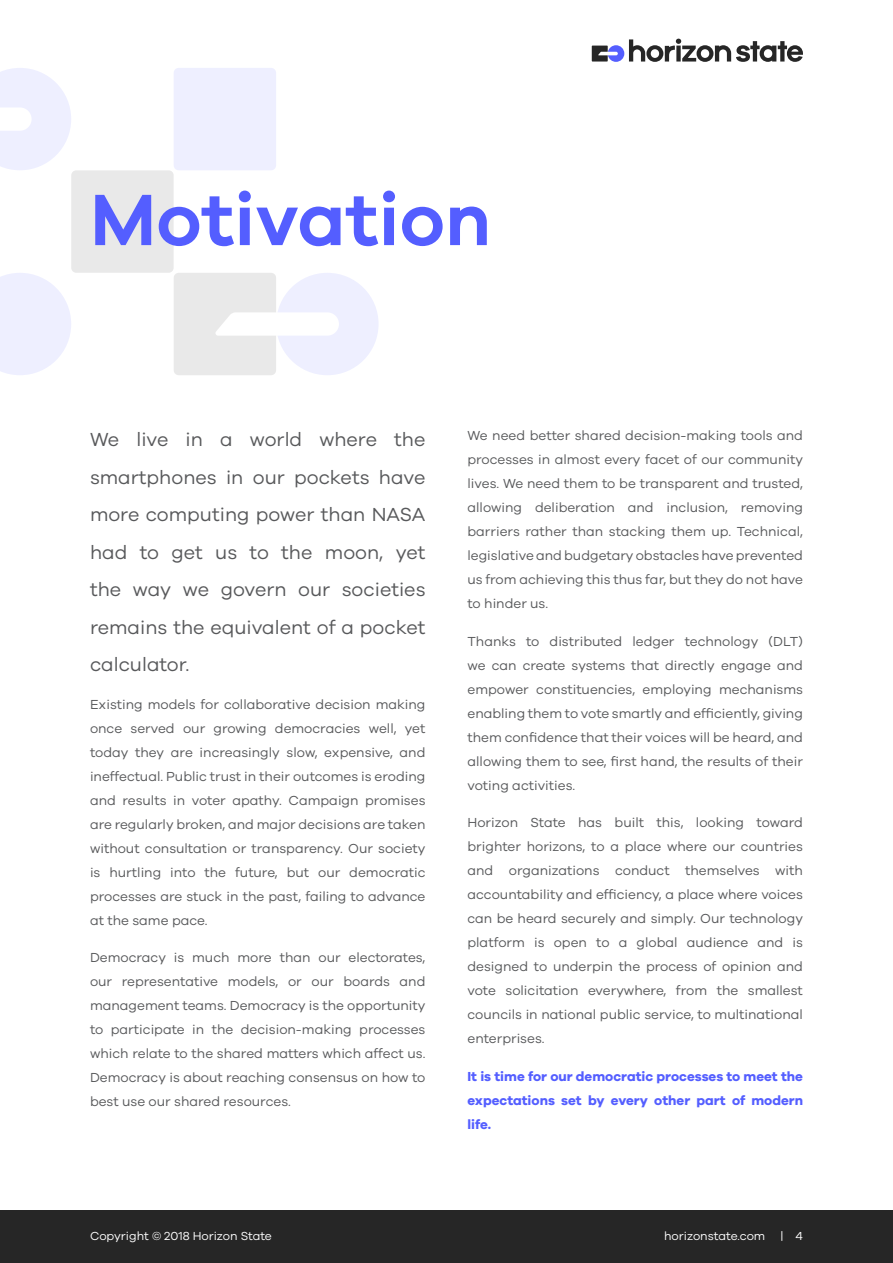
<style>
.page{position:relative;width:893px;height:1263px;background:#fff}
.page>*{position:absolute;margin:0;border:0;box-sizing:border-box;transform-origin:0 0}
.Heading_1{font:600 75px "Galano Grotesque";color:#545eff}
.Lead_in{font:19.5px/37.5px "Galano Grotesque";color:#58595b;text-align:justify}
.Body{font:13.5px/24px "Galano Grotesque";color:#58595b;text-align:justify}
.Body-2{font:700 13.5px/24px "Galano Grotesque";color:#545eff;text-align:justify}
.t1{font:12px "Galano Grotesque";color:#fff}
</style>
<div class="page">
<div style="left:0;top:1210px;width:893px;height:53px;background:#262626"></div>
<svg style="left:592px;top:39px;width:211px;height:23px"></svg>
<div style="left:276px;top:273px;width:103px;height:102px;background:#eeefff;border-radius:50%"></div>
<div style="left:174px;top:273px;width:102px;height:102px;background:#e9e9e9;border-radius:5px"></div>
<svg style="left:216px;top:312px;width:123px;height:24px"></svg>
<svg style="left:0;top:273px;width:71px;height:102px"></svg>
<div style="left:174px;top:68px;width:102px;height:102px;background:#eeefff;border-radius:5px"></div>
<div style="left:71px;top:170px;width:103px;height:103px;background:#e9e9e9;border-radius:5px"></div>
<svg style="left:0;top:68px;width:71px;height:102px"></svg>
<p class="Heading_1" style="left:90px;top:174px;width:403px">Motivation</p>
<p class="Lead_in" style="left:90px;top:420px;width:337px">We live in a world where the smartphones in our pockets have more computing power than NASA had to get us to the moon, yet the way we govern our societies remains the equivalent of a pocket calculator.</p>
<p class="Body" style="left:90px;top:692px;width:337px">Existing models for collaborative decision making once served our growing democracies well, yet today they are increasingly slow, expensive, and ineffectual. Public trust in their outcomes is eroding and results in voter apathy. Campaign promises are regularly broken, and major decisions are taken without consultation or transparency. Our society is hurtling into the future, but our democratic processes are stuck in the past, failing to advance at the same pace.</p>
<p class="Body" style="left:90px;top:945px;width:337px">Democracy is much more than our electorates, our representative models, or our boards and management teams. Democracy is the opportunity to participate in the decision-making processes which relate to the shared matters which affect us.<br>Democracy is about reaching consensus on how to best use our shared resources.</p>
<p class="Body" style="left:467px;top:423px;width:337px">We need better shared decision-making tools and processes in almost every facet of our community lives. We need them to be transparent and trusted, allowing deliberation and inclusion, removing barriers rather than stacking them up. Technical, legislative and budgetary obstacles have prevented us from achieving this thus far, but they do not have to hinder us.</p>
<p class="Body" style="left:467px;top:629px;width:337px">Thanks to distributed ledger technology (DLT) we can create systems that directly engage and empower constituencies, employing mechanisms enabling them to vote smartly and efficiently, giving them confidence that their voices will be heard, and allowing them to see, first hand, the results of their voting activities.</p>
<p class="Body" style="left:467px;top:810px;width:337px">Horizon State has built this, looking toward brighter horizons, to a place where our countries and organizations conduct themselves with accountability and efficiency, a place where voices can be heard securely and simply. Our technology platform is open to a global audience and is designed to underpin the process of opinion and vote solicitation everywhere, from the smallest councils in national public service, to multinational enterprises.</p>
<p class="Body-2" style="left:467px;top:1064px;width:337px">It is time for our democratic processes to meet the expectations set by every other part of modern life.</p>
<p class="t1" style="left:90px;top:1229px;width:183px">Copyright © 2018 Horizon State</p>
<p class="t1" style="left:664px;top:1229px;width:103px">horizonstate.com</p>
<p class="t1" style="left:780px;top:1229px;width:24px">| 4</p>
</div>
